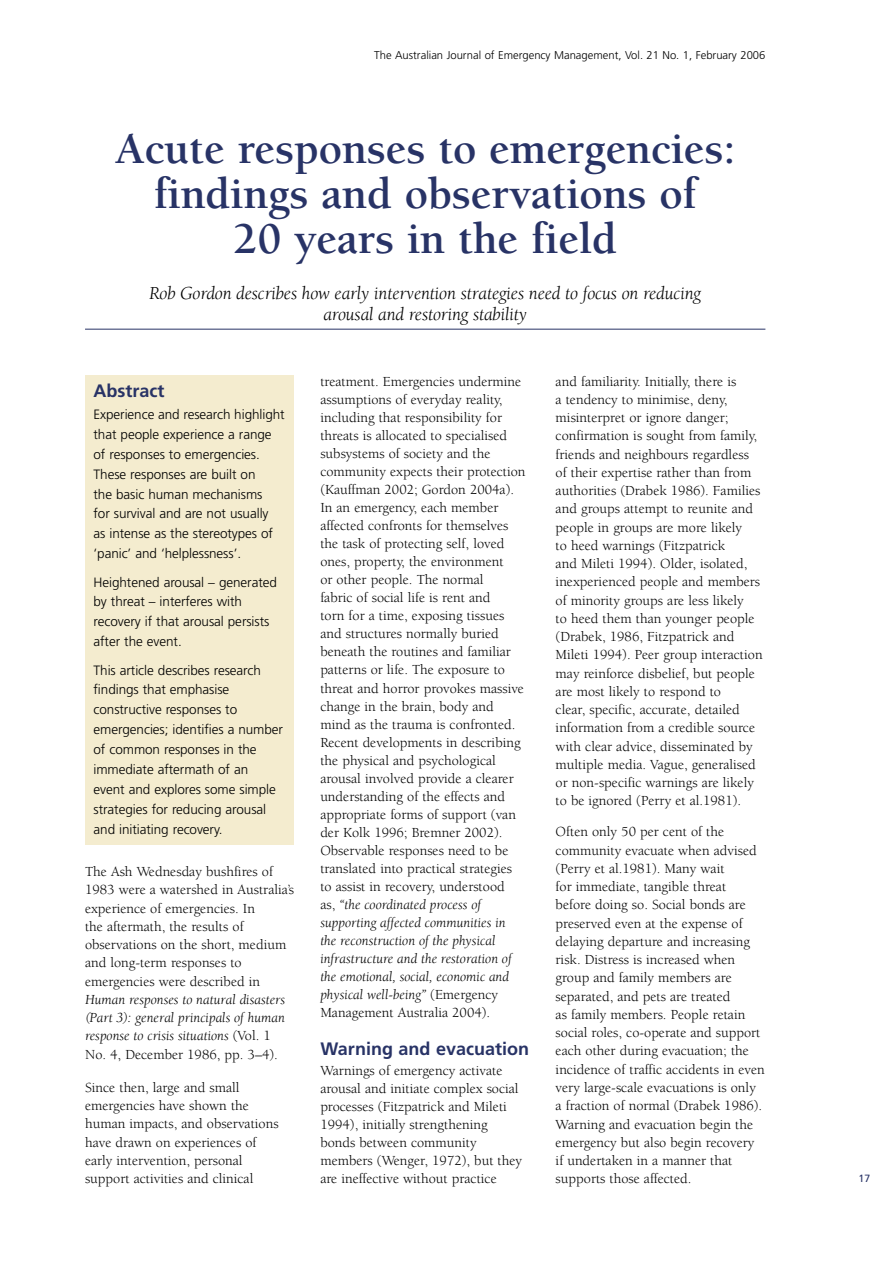
<style>
.page{position:relative;width:893px;height:1263px;background:#fff}
.page>*{position:absolute;margin:0;border:0;box-sizing:border-box;transform-origin:0 0}
.heading_1__general{font:700 45px/45px "Berkeley";letter-spacing:-.005em;color:#283366;text-align:center}
.heading_1_sub_line{font:italic 18.75px/21px "Berkeley";letter-spacing:-.01em;color:#000;text-align:center}
.t1{font:700 18px "Frutiger";color:#283366}
.body{font:14.25px/18px "Berkeley";color:#000}
.Body_no{font:14.25px/18.3px "Berkeley";color:#000}
.intro_text{font:300 13.5px/19.8px "Frutiger";letter-spacing:-.005em;color:#000}
.t2{font:300 11.25px "Frutiger";color:#000}
.t3{font:10.5px "Frutiger";color:#283366}
.s1{font-style:italic}
</style>
<div class="page">
<div style="left:85px;top:375px;width:208px;height:469px;background:#f4eccf"></div>
<hr style="left:85px;top:329px;width:680px;height:1px;background:#283366">
<p class="t2" style="left:374px;top:49px;width:393px">The Australian Journal of Emergency Management, Vol. 21 No. 1, February 2006</p>
<p class="heading_1__general" style="left:115px;top:127px;width:622px">Acute responses to emergencies: findings and observations of<br>20 years in the field</p>
<p class="heading_1_sub_line" style="left:149px;top:283px;width:553px">Rob Gordon describes how early intervention strategies need to focus on reducing arousal and restoring stability</p>
<p class="t1" style="left:94px;top:380px;width:72px">Abstract</p>
<p class="intro_text" style="left:94px;top:405px;width:193px">Experience and research highlight that people experience a range of responses to emergencies.<br>These responses are built on<br>the basic human mechanisms<br>for survival and are not usually<br>as intense as the stereotypes of ‘panic’ and ‘helplessness’.</p>
<p class="intro_text" style="left:94px;top:572px;width:185px">Heightened arousal – generated by threat – interferes with recovery if that arousal persists after the event.</p>
<p class="intro_text" style="left:94px;top:660px;width:191px">This article describes research findings that emphasise constructive responses to emergencies; identifies a number of common responses in the immediate aftermath of an<br>event and explores some simple strategies for reducing arousal and initiating recovery.</p>
<p class="body" style="left:85px;top:863px;width:211px">The Ash Wednesday bushfires of 1983 were a watershed in Australia’s experience of emergencies. In<br>the aftermath, the results of observations on the short, medium and long-term responses to emergencies were described in <span class="s1">Human responses to natural disasters (Part 3): general principals of human response to crisis situations</span> (Vol. 1<br>No. 4, December 1986, pp. 3–4).</p>
<p class="body" style="left:85px;top:1078px;width:195px">Since then, large and small emergencies have shown the human impacts, and observations have drawn on experiences of early intervention, personal support activities and clinical</p>
<p class="body" style="left:320px;top:372px;width:207px">treatment. Emergencies undermine assumptions of everyday reality, including that responsibility for threats is allocated to specialised subsystems of society and the community expects their protection (Kauffman 2002; Gordon 2004a).<br>In an emergency, each member affected confronts for themselves the task of protecting self, loved ones, property, the environment<br>or other people. The normal<br>fabric of social life is rent and<br>torn for a time, exposing tissues and structures normally buried beneath the routines and familiar patterns or life. The exposure to threat and horror provokes massive change in the brain, body and mind as the trauma is confronted.<br>Recent developments in describing the physical and psychological arousal involved provide a clearer understanding of the effects and appropriate forms of support (van der Kolk 1996; Bremner 2002).<br>Observable responses need to be translated into practical strategies to assist in recovery, understood<br>as, <span class="s1">“the coordinated process of supporting affected communities in<br>the reconstruction of the physical infrastructure and the restoration of the emotional, social, economic and physical well-being”</span> (Emergency Management Australia 2004).</p>
<p class="t1" style="left:320px;top:1038px;width:210px">Warning and evacuation</p>
<p class="Body_no" style="left:320px;top:1062px;width:203px">Warnings of emergency activate arousal and initiate complex social processes (Fitzpatrick and Mileti<br>1994), initially strengthening bonds between community members (Wenger, 1972), but they are ineffective without practice</p>
<p class="Body_no" style="left:556px;top:372px;width:209px">and familiarity. Initially, there is<br>a tendency to minimise, deny, misinterpret or ignore danger; confirmation is sought from family, friends and neighbours regardless of their expertise rather than from authorities (Drabek 1986). Families and groups attempt to reunite and people in groups are more likely<br>to heed warnings (Fitzpatrick<br>and Mileti 1994). Older, isolated, inexperienced people and members of minority groups are less likely<br>to heed them than younger people (Drabek, 1986, Fitzpatrick and Mileti 1994). Peer group interaction may reinforce disbelief, but people are most likely to respond to<br>clear, specific, accurate, detailed information from a credible source with clear advice, disseminated by multiple media. Vague, generalised or non-specific warnings are likely to be ignored (Perry et al.1981).</p>
<p class="body" style="left:556px;top:823px;width:211px">Often only 50 per cent of the community evacuate when advised (Perry et al.1981). Many wait<br>for immediate, tangible threat before doing so. Social bonds are preserved even at the expense of delaying departure and increasing risk. Distress is increased when group and family members are separated, and pets are treated<br>as family members. People retain social roles, co-operate and support each other during evacuation; the incidence of traffic accidents in even very large-scale evacuations is only a fraction of normal (Drabek 1986).<br>Warning and evacuation begin the emergency but also begin recovery if undertaken in a manner that supports those affected.</p>
<p class="t3" style="left:858px;top:1172px;width:13px">17</p>
</div>
